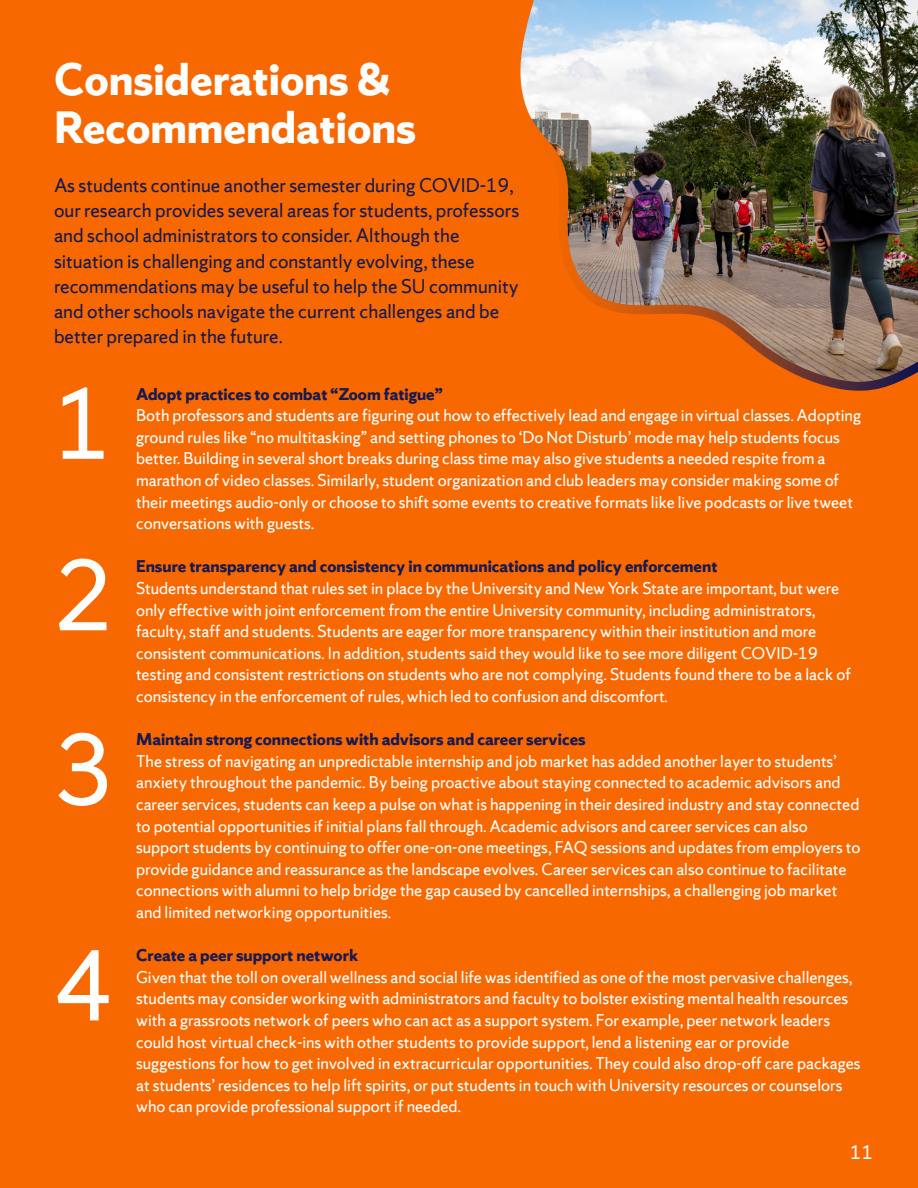
<style>
.page{position:relative;width:918px;height:1188px;background:#f76900}
.page>*{position:absolute;margin:0;border:0;box-sizing:border-box;transform-origin:0 0}
.t1{font:108px "Sherman Sans";color:#fff}
.t2{font:700 48px/48.6px "Sherman Sans";color:#fff}
.t3{font:21px/25.2px "Sherman Sans";color:#191a50}
.t4{font:21px "Sherman Sans";color:#fff}
.t5{font:18px/21.6px "Sherman Sans";color:#fff}
.t6{font:700 18px "Sherman Sans";color:#191a50}
</style>
<div class="page">
<img style="left:511px;top:0;width:407px;height:391px">
<p class="t2" style="left:54px;top:54px;width:363px">Considerations &amp;<br>Recommendations</p>
<p class="t3" style="left:54px;top:173px;width:467px">As students continue another semester during COVID-19, our research provides several areas for students, professors and school administrators to consider. Although the situation is challenging and constantly evolving, these recommendations may be useful to help the SU community and other schools navigate the current challenges and be better prepared in the future.</p>
<p class="t6" style="left:136px;top:383px;width:308px">Adopt practices to combat “Zoom fatigue”</p>
<p class="t5" style="left:136px;top:404px;width:727px">Both professors and students are figuring out how to effectively lead and engage in virtual classes. Adopting ground rules like “no multitasking” and setting phones to ‘Do Not Disturb’ mode may help students focus better. Building in several short breaks during class time may also give students a needed respite from a marathon of video classes. Similarly, student organization and club leaders may consider making some of their meetings audio-only or choose to shift some events to creative formats like live podcasts or live tweet conversations with guests.</p>
<p class="t6" style="left:136px;top:555px;width:583px">Ensure transparency and consistency in communications and policy enforcement</p>
<p class="t5" style="left:136px;top:577px;width:716px">Students understand that rules set in place by the University and New York State are important, but were only effective with joint enforcement from the entire University community, including administrators, faculty, staff and students. Students are eager for more transparency within their institution and more consistent communications. In addition, students said they would like to see more diligent COVID-19 testing and consistent restrictions on students who are not complying. Students found there to be a lack of consistency in the enforcement of rules, which led to confusion and discomfort.</p>
<p class="t6" style="left:136px;top:728px;width:451px">Maintain strong connections with advisors and career services</p>
<p class="t5" style="left:136px;top:750px;width:726px">The stress of navigating an unpredictable internship and job market has added another layer to students’ anxiety throughout the pandemic. By being proactive about staying connected to academic advisors and career services, students can keep a pulse on what is happening in their desired industry and stay connected to potential opportunities if initial plans fall through. Academic advisors and career services can also support students by continuing to offer one-on-one meetings, FAQ sessions and updates from employers to provide guidance and reassurance as the landscape evolves. Career services can also continue to facilitate connections with alumni to help bridge the gap caused by cancelled internships, a challenging job market and limited networking opportunities.</p>
<p class="t6" style="left:136px;top:944px;width:224px">Create a peer support network</p>
<p class="t5" style="left:136px;top:966px;width:726px">Given that the toll on overall wellness and social life was identified as one of the most pervasive challenges, students may consider working with administrators and faculty to bolster existing mental health resources with a grassroots network of peers who can act as a support system. For example, peer network leaders could host virtual check-ins with other students to provide support, lend a listening ear or provide suggestions for how to get involved in extracurricular opportunities. They could also drop-off care packages at students’ residences to help lift spirits, or put students in touch with University resources or counselors who can provide professional support if needed.</p>
<p class="t1" style="left:54px;top:360px;width:61px">1</p>
<p class="t1" style="left:54px;top:532px;width:61px">2</p>
<p class="t1" style="left:54px;top:706px;width:61px">3</p>
<p class="t1" style="left:54px;top:922px;width:61px">4</p>
<p class="t4" style="left:850px;top:1140px;width:25px">11</p>
</div>
